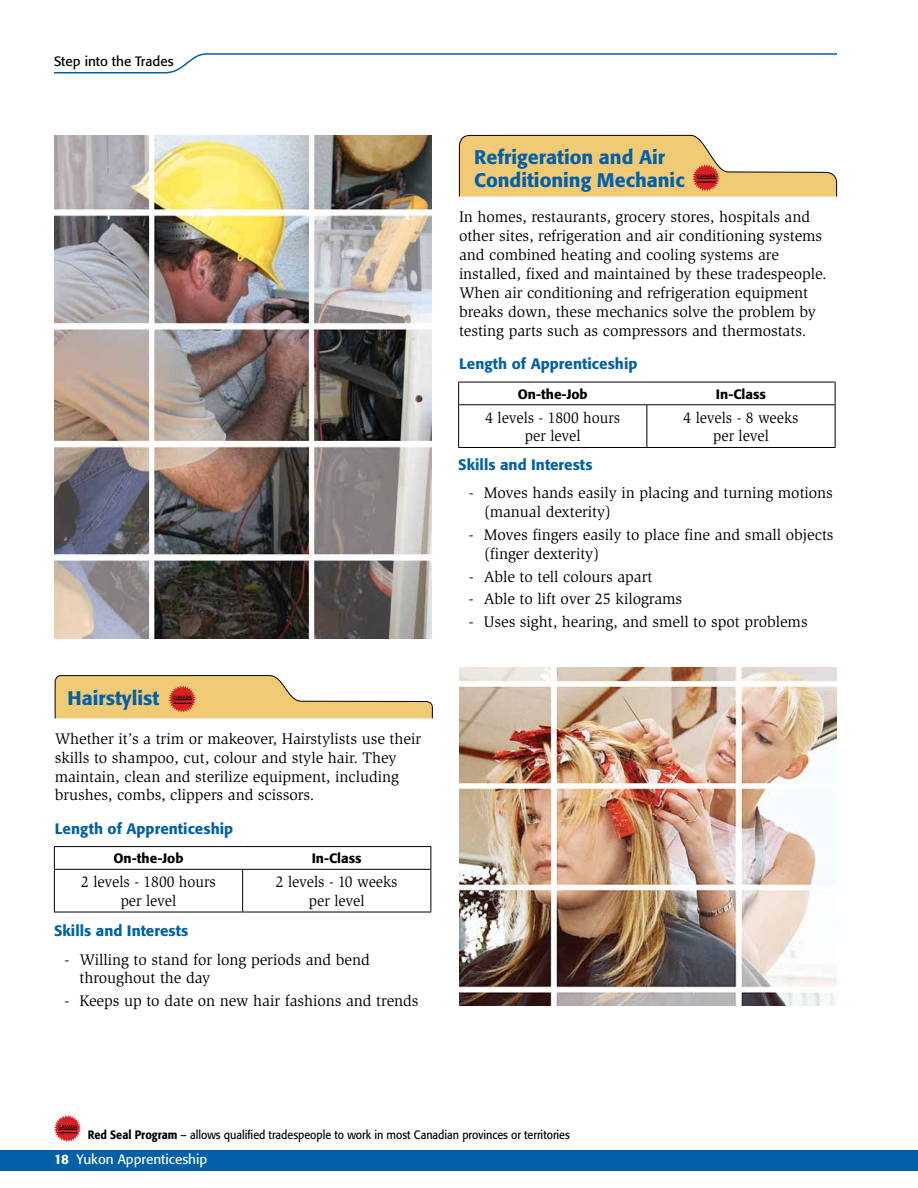
<style>
.page{position:relative;width:918px;height:1188px;background:#fff}
.page>*{position:absolute;margin:0;border:0;box-sizing:border-box;transform-origin:0 0}
.t1{font:500 19.5px/23.4px "Formata";color:#0060a9}
.t2{font:15.75px/18.9px "Slimbach";letter-spacing:-.005em;color:#000}
.t3{font:15.75px/18.9px "Slimbach";letter-spacing:-.005em;color:#000;text-align:center;scale:.95 1}
.t4{font:500 15px "Formata";letter-spacing:.005em;color:#0060a9}
.t5{font:500 13.5px "Formata";color:#000}
.t6{font:13.5px "Formata";color:#fff}
.t7{font:13.5px "Formata";color:#000}
.t8{font:12px "Formata";color:#000;scale:.9 1}
.s1{font-weight:500}
</style>
<div class="page">
<svg style="left:54px;top:1115px;width:27px;height:27px"></svg>
<svg style="left:54px;top:53px;width:783px;height:21px"></svg>
<div style="left:0;top:1151px;width:918px;height:20px;background:#0060a9"></div>
<img style="left:459px;top:668px;width:378px;height:337px">
<img style="left:54px;top:135px;width:378px;height:504px">
<hr style="left:54px;top:846px;width:189px;height:1px;background:#000">
<svg style="left:54px;top:847px;width:1px;height:22px"></svg>
<hr style="left:243px;top:846px;width:188px;height:1px;background:#000">
<svg style="left:430px;top:847px;width:1px;height:22px"></svg>
<hr style="left:54px;top:869px;width:189px;height:1px;background:#000">
<hr style="left:54px;top:870px;width:1px;height:42px;background:#000">
<hr style="left:243px;top:869px;width:188px;height:1px;background:#000">
<hr style="left:430px;top:870px;width:1px;height:42px;background:#000">
<hr style="left:54px;top:912px;width:189px;height:1px;background:#000">
<hr style="left:243px;top:912px;width:188px;height:1px;background:#000">
<hr style="left:242px;top:870px;width:1px;height:42px;background:#000">
<hr style="left:458px;top:382px;width:189px;height:1px;background:#000">
<svg style="left:458px;top:382px;width:1px;height:22px"></svg>
<hr style="left:647px;top:382px;width:189px;height:1px;background:#000">
<svg style="left:835px;top:382px;width:1px;height:22px"></svg>
<hr style="left:458px;top:404px;width:189px;height:1px;background:#000">
<hr style="left:458px;top:405px;width:1px;height:42px;background:#000">
<hr style="left:647px;top:404px;width:189px;height:1px;background:#000">
<hr style="left:835px;top:405px;width:1px;height:42px;background:#000">
<hr style="left:458px;top:447px;width:189px;height:1px;background:#000">
<hr style="left:647px;top:447px;width:189px;height:1px;background:#000">
<hr style="left:646px;top:405px;width:1px;height:42px;background:#000">
<svg style="left:54px;top:675px;width:379px;height:44px"></svg>
<svg style="left:459px;top:135px;width:378px;height:62px"></svg>
<p class="t7" style="left:54px;top:53px;width:121px">Step into the Trades</p>
<p class="t1" style="left:68px;top:687px;width:93px">Hairstylist</p>
<p class="t2" style="left:55px;top:729px;width:368px">Whether it’s a trim or makeover, Hairstylists use their skills to shampoo, cut, colour and style hair. They maintain, clean and sterilize equipment, including brushes, combs, clippers and scissors.</p>
<p class="t4" style="left:55px;top:819px;width:180px">Length of Apprenticeship</p>
<p class="t5" style="left:113px;top:850px;width:72px">On-the-Job</p>
<p class="t5" style="left:312px;top:850px;width:52px">In-Class</p>
<p class="t3" style="left:81px;top:873px;width:143px">2 levels - 1800 hours per level</p>
<p class="t3" style="left:276px;top:873px;width:129px">2 levels - 10 weeks per level</p>
<p class="t4" style="left:54px;top:922px;width:136px">Skills and Interests</p>
<p class="t2" style="left:79px;top:950px;width:292px;text-indent:-15px">- Willing to stand for long periods and bend throughout the day</p>
<p class="t2" style="left:65px;top:991px;width:356px">- Keeps up to date on new hair fashions and trends</p>
<p class="t1" style="left:474px;top:145px;width:212px">Refrigeration and Air<br>Conditioning Mechanic</p>
<p class="t2" style="left:459px;top:207px;width:369px">In homes, restaurants, grocery stores, hospitals and other sites, refrigeration and air conditioning systems and combined heating and cooling systems are installed, fixed and maintained by these tradespeople.<br>When air conditioning and refrigeration equipment breaks down, these mechanics solve the problem by testing parts such as compressors and thermostats.</p>
<p class="t4" style="left:459px;top:354px;width:180px">Length of Apprenticeship</p>
<p class="t5" style="left:518px;top:386px;width:72px">On-the-Job</p>
<p class="t5" style="left:716px;top:386px;width:52px">In-Class</p>
<p class="t3" style="left:485px;top:408px;width:143px">4 levels - 1800 hours per level</p>
<p class="t3" style="left:684px;top:408px;width:122px">4 levels - 8 weeks per level</p>
<p class="t4" style="left:458px;top:456px;width:136px">Skills and Interests</p>
<p class="t2" style="left:484px;top:484px;width:351px;text-indent:-15px">- Moves hands easily in placing and turning motions (manual dexterity)</p>
<p class="t2" style="left:484px;top:525px;width:351px;text-indent:-15px">- Moves fingers easily to place fine and small objects (finger dexterity)</p>
<p class="t2" style="left:469px;top:567px;width:185px">- Able to tell colours apart</p>
<p class="t2" style="left:469px;top:590px;width:215px">- Able to lift over 25 kilograms</p>
<p class="t2" style="left:469px;top:612px;width:340px">- Uses sight, hearing, and smell to spot problems</p>
<p class="t8" style="left:88px;top:1127px;width:537px"><span class="s1">Red Seal Program</span> – allows qualified tradespeople to work in most Canadian provinces or territories</p>
<p class="t6" style="left:54px;top:1151px;width:155px"><span class="s1">18</span> Yukon Apprenticeship</p>
</div>
